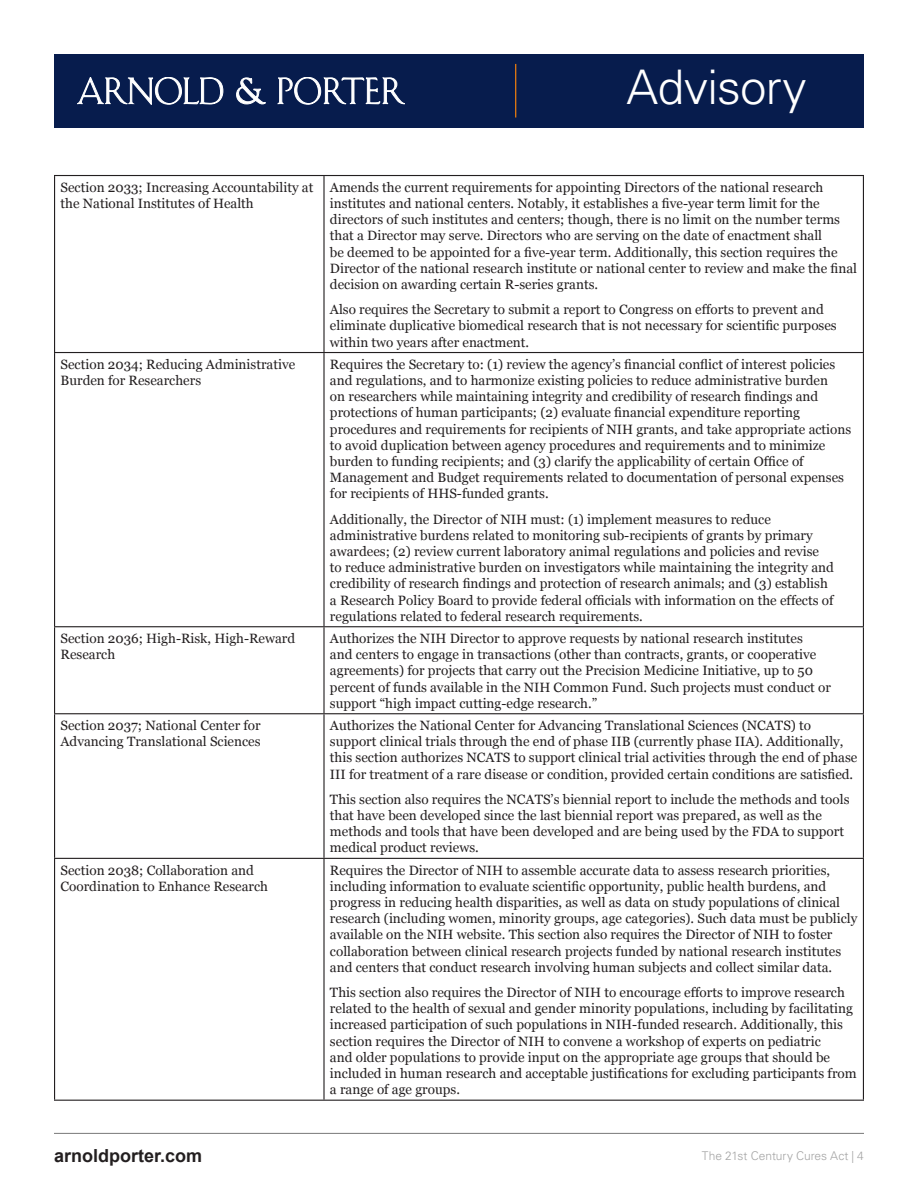
<style>
.page{position:relative;width:918px;height:1188px;background:#fff}
.page>*{position:absolute;margin:0;border:0;box-sizing:border-box;transform-origin:0 0}
.t1{font:300 47.7px "Univers";letter-spacing:-.01em;color:#fff}
.t2{font:700 18px "Arial";color:#231f20}
.t3{font:13.5px/16.2px "Georgia";color:#231f20}
.t4{font:300 12px "Univers";color:#a4a4a4}
</style>
<div class="page">
<hr style="left:54px;top:1133px;width:810px;height:1px;background:#878787">
<hr style="left:54px;top:175px;width:270px;height:1px;background:#231f20">
<hr style="left:54px;top:176px;width:1px;height:176px;background:#231f20">
<hr style="left:324px;top:175px;width:540px;height:1px;background:#231f20">
<hr style="left:323px;top:176px;width:2px;height:176px;background:#231f20">
<hr style="left:863px;top:176px;width:1px;height:176px;background:#231f20">
<hr style="left:54px;top:352px;width:270px;height:1px;background:#231f20">
<hr style="left:54px;top:353px;width:1px;height:273px;background:#231f20">
<hr style="left:324px;top:352px;width:540px;height:1px;background:#231f20">
<hr style="left:323px;top:353px;width:2px;height:273px;background:#231f20">
<hr style="left:863px;top:353px;width:1px;height:273px;background:#231f20">
<hr style="left:54px;top:626px;width:270px;height:1px;background:#231f20">
<hr style="left:54px;top:627px;width:1px;height:86px;background:#231f20">
<hr style="left:324px;top:626px;width:540px;height:1px;background:#231f20">
<hr style="left:323px;top:627px;width:2px;height:86px;background:#231f20">
<hr style="left:863px;top:627px;width:1px;height:86px;background:#231f20">
<hr style="left:54px;top:713px;width:270px;height:1px;background:#231f20">
<hr style="left:54px;top:714px;width:1px;height:144px;background:#231f20">
<hr style="left:324px;top:713px;width:540px;height:1px;background:#231f20">
<hr style="left:323px;top:714px;width:2px;height:144px;background:#231f20">
<hr style="left:863px;top:714px;width:1px;height:144px;background:#231f20">
<hr style="left:54px;top:858px;width:270px;height:1px;background:#231f20">
<hr style="left:54px;top:859px;width:1px;height:241px;background:#231f20">
<hr style="left:324px;top:858px;width:540px;height:1px;background:#231f20">
<hr style="left:323px;top:859px;width:2px;height:241px;background:#231f20">
<hr style="left:863px;top:859px;width:1px;height:241px;background:#231f20">
<hr style="left:54px;top:1100px;width:270px;height:1px;background:#231f20">
<hr style="left:324px;top:1100px;width:540px;height:1px;background:#231f20">
<div style="left:54px;top:54px;width:810px;height:73px;background:#071c4d"></div>
<hr style="left:515px;top:64px;width:1px;height:54px;background:#de7712">
<svg style="left:78px;top:77px;width:145px;height:27px"></svg>
<svg style="left:236px;top:78px;width:30px;height:26px"></svg>
<svg style="left:278px;top:77px;width:127px;height:27px"></svg>
<h1 class="t1" style="left:627px;top:59px;width:181px">Advisory</h1>
<p class="t3" style="left:61px;top:179px;width:254px">Section 2033; Increasing Accountability at the National Institutes of Health</p>
<p class="t3" style="left:330px;top:179px;width:529px">Amends the current requirements for appointing Directors of the national research institutes and national centers. Notably, it establishes a five-year term limit for the directors of such institutes and centers; though, there is no limit on the number terms that a Director may serve. Directors who are serving on the date of enactment shall<br>be deemed to be appointed for a five-year term. Additionally, this section requires the Director of the national research institute or national center to review and make the final decision on awarding certain R-series grants.</p>
<p class="t3" style="left:330px;top:302px;width:508px">Also requires the Secretary to submit a report to Congress on efforts to prevent and eliminate duplicative biomedical research that is not necessary for scientific purposes within two years after enactment.</p>
<p class="t3" style="left:61px;top:356px;width:236px">Section 2034; Reducing Administrative<br>Burden for Researchers</p>
<p class="t3" style="left:330px;top:356px;width:523px">Requires the Secretary to: (1) review the agency’s financial conflict of interest policies and regulations, and to harmonize existing policies to reduce administrative burden<br>on researchers while maintaining integrity and credibility of research findings and protections of human participants; (2) evaluate financial expenditure reporting procedures and requirements for recipients of NIH grants, and take appropriate actions to avoid duplication between agency procedures and requirements and to minimize burden to funding recipients; and (3) clarify the applicability of certain Office of Management and Budget requirements related to documentation of personal expenses for recipients of HHS-funded grants.</p>
<p class="t3" style="left:330px;top:511px;width:505px">Additionally, the Director of NIH must: (1) implement measures to reduce administrative burdens related to monitoring sub-recipients of grants by primary awardees; (2) review current laboratory animal regulations and policies and revise to reduce administrative burden on investigators while maintaining the integrity and credibility of research findings and protection of research animals; and (3) establish a Research Policy Board to provide federal officials with information on the effects of regulations related to federal research requirements.</p>
<p class="t3" style="left:61px;top:630px;width:236px">Section 2036; High-Risk, High-Reward<br>Research</p>
<p class="t3" style="left:330px;top:630px;width:502px">Authorizes the NIH Director to approve requests by national research institutes<br>and centers to engage in transactions (other than contracts, grants, or cooperative agreements) for projects that carry out the Precision Medicine Initiative, up to 50 percent of funds available in the NIH Common Fund. Such projects must conduct or support “high impact cutting-edge research.”</p>
<p class="t3" style="left:61px;top:717px;width:202px">Section 2037; National Center for<br>Advancing Translational Sciences</p>
<p class="t3" style="left:330px;top:717px;width:529px">Authorizes the National Center for Advancing Translational Sciences (NCATS) to support clinical trials through the end of phase IIB (currently phase IIA). Additionally, this section authorizes NCATS to support clinical trial activities through the end of phase III for treatment of a rare disease or condition, provided certain conditions are satisfied.</p>
<p class="t3" style="left:330px;top:791px;width:521px">This section also requires the NCATS’s biennial report to include the methods and tools that have been developed since the last biennial report was prepared, as well as the methods and tools that have been developed and are being used by the FDA to support medical product reviews.</p>
<p class="t3" style="left:61px;top:862px;width:209px">Section 2038; Collaboration and<br>Coordination to Enhance Research</p>
<p class="t3" style="left:330px;top:862px;width:529px">Requires the Director of NIH to assemble accurate data to assess research priorities, including information to evaluate scientific opportunity, public health burdens, and progress in reducing health disparities, as well as data on study populations of clinical research (including women, minority groups, age categories). Such data must be publicly available on the NIH website. This section also requires the Director of NIH to foster collaboration between clinical research projects funded by national research institutes and centers that conduct research involving human subjects and collect similar data.</p>
<p class="t3" style="left:330px;top:985px;width:528px">This section also requires the Director of NIH to encourage efforts to improve research related to the health of sexual and gender minority populations, including by facilitating increased participation of such populations in NIH-funded research. Additionally, this section requires the Director of NIH to convene a workshop of experts on pediatric<br>and older populations to provide input on the appropriate age groups that should be included in human research and acceptable justifications for excluding participants from a range of age groups.</p>
<h2 class="t2" style="left:54px;top:1144px;width:150px">arnoldporter.com</h2>
<p class="t4" style="left:702px;top:1149px;width:164px">The 21st Century Cures Act | 4</p>
</div>
